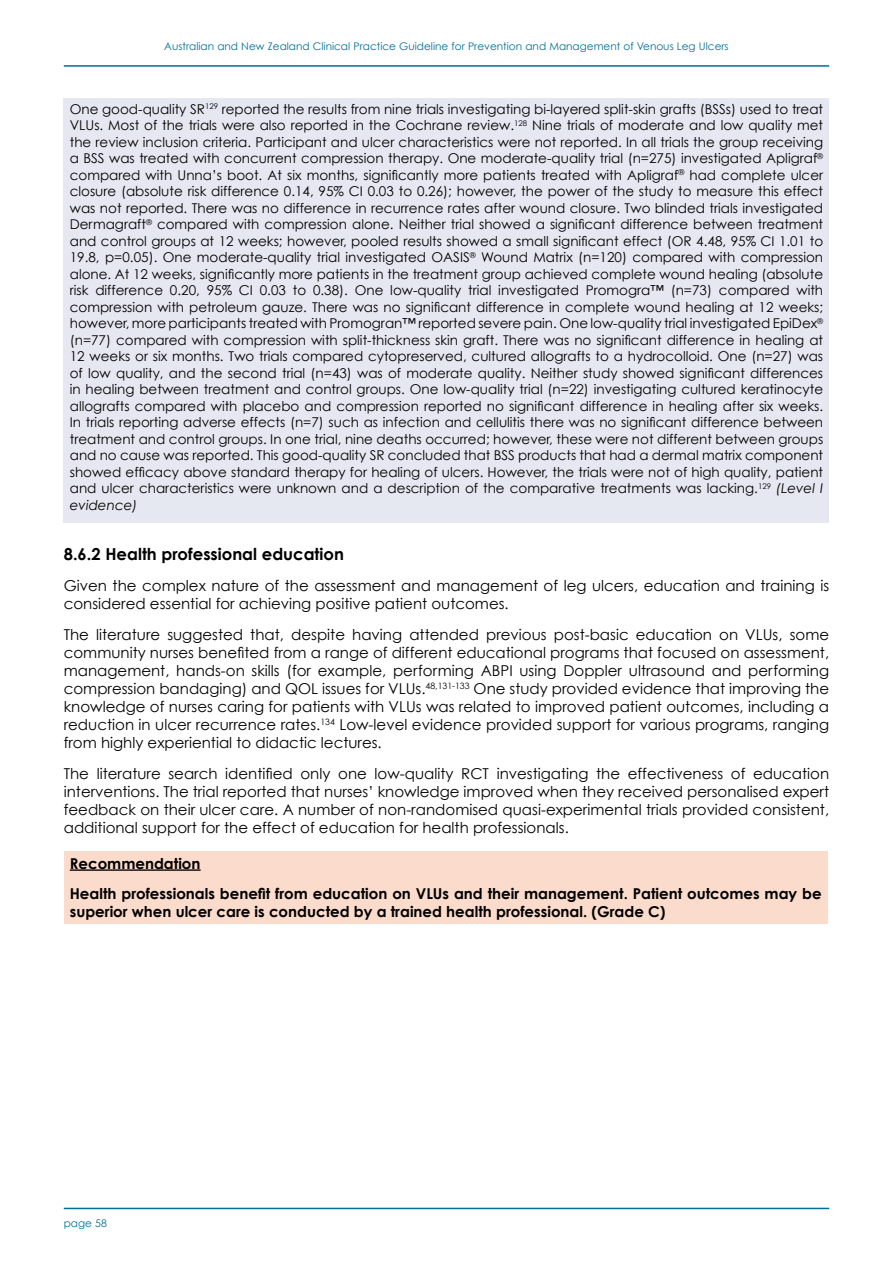
<style>
.page{position:relative;width:893px;height:1263px;background:#fff}
.page>*{position:absolute;margin:0;border:0;box-sizing:border-box;transform-origin:0 0}
.t1{font:700 16.5px "Century Gothic";color:#000}
.t2{font:15px/18px "Century Gothic";color:#000;text-align:justify}
.t3{font:700 15px/30.8px "Century Gothic";color:#000}
.t4{font:13.5px/16.5px "Century Gothic";color:#000;text-align:justify}
.t5{font:10.5px "Century Gothic";color:#006f95}
.s1{font-style:italic}
</style>
<div class="page">
<hr style="left:64px;top:65px;width:765px;height:2px;background:#006f95">
<hr style="left:64px;top:1208px;width:765px;height:1px;background:#006f95">
<div style="left:64px;top:98px;width:765px;height:425px;background:#e6e8f1"></div>
<div style="left:64px;top:851px;width:764px;height:72px;background:#fbdbcb"></div>
<hr style="left:70px;top:869px;width:131px;height:2px;background:#000">
<p class="t5" style="left:164px;top:40px;width:566px">Australian and New Zealand Clinical Practice Guideline for Prevention and Management of Venous Leg Ulcers</p>
<p class="t4" style="left:70px;top:101px;width:755px">One good-quality SR<sup>129</sup> reported the results from nine trials investigating bi-layered split-skin grafts (BSSs) used to treat VLUs. Most of the trials were also reported in the Cochrane review.<sup>128</sup> Nine trials of moderate and low quality met the review inclusion criteria. Participant and ulcer characteristics were not reported. In all trials the group receiving a BSS was treated with concurrent compression therapy. One moderate-quality trial (n=275) investigated Apligraf<sup>® </sup>compared with Unna’s boot. At six months, significantly more patients treated with Apligraf<sup>®</sup> had complete ulcer closure (absolute risk difference 0.14, 95% CI 0.03 to 0.26); however, the power of the study to measure this effect was not reported. There was no difference in recurrence rates after wound closure. Two blinded trials investigated Dermagraft<sup>®</sup> compared with compression alone. Neither trial showed a significant difference between treatment and control groups at 12 weeks; however, pooled results showed a small significant effect (OR 4.48, 95% CI 1.01 to 19.8, p=0.05). One moderate-quality trial investigated OASIS<sup>®</sup> Wound Matrix (n=120) compared with compression alone. At 12 weeks, significantly more patients in the treatment group achieved complete wound healing (absolute risk difference 0.20, 95% CI 0.03 to 0.38). One low-quality trial investigated Promogra™ (n=73) compared with compression with petroleum gauze. There was no significant difference in complete wound healing at 12 weeks; however, more participants treated with Promogran™ reported severe pain. One low-quality trial investigated EpiDex<sup>® </sup>(n=77) compared with compression with split-thickness skin graft. There was no significant difference in healing at 12 weeks or six months. Two trials compared cytopreserved, cultured allografts to a hydrocolloid. One (n=27) was of low quality, and the second trial (n=43) was of moderate quality. Neither study showed significant differences in healing between treatment and control groups. One low-quality trial (n=22) investigating cultured keratinocyte allografts compared with placebo and compression reported no significant difference in healing after six weeks.<br>In trials reporting adverse effects (n=7) such as infection and cellulitis there was no significant difference between treatment and control groups. In one trial, nine deaths occurred; however, these were not different between groups and no cause was reported. This good-quality SR concluded that BSS products that had a dermal matrix component showed efficacy above standard therapy for healing of ulcers. However, the trials were not of high quality, patient and ulcer characteristics were unknown and a description of the comparative treatments was lacking.<sup>129</sup> <span class="s1">(Level I evidence)</span></p>
<p class="t1" style="left:64px;top:544px;width:282px">8.6.2 Health professional education</p>
<p class="t2" style="left:64px;top:576px;width:767px">Given the complex nature of the assessment and management of leg ulcers, education and training is considered essential for achieving positive patient outcomes.</p>
<p class="t2" style="left:64px;top:625px;width:767px">The literature suggested that, despite having attended previous post-basic education on VLUs, some community nurses benefited from a range of different educational programs that focused on assessment, management, hands-on skills (for example, performing ABPI using Doppler ultrasound and performing compression bandaging) and QOL issues for VLUs.<sup>48,131-133</sup> One study provided evidence that improving the knowledge of nurses caring for patients with VLUs was related to improved patient outcomes, including a reduction in ulcer recurrence rates.<sup>134</sup> Low-level evidence provided support for various programs, ranging from highly experiential to didactic lectures.</p>
<p class="t2" style="left:64px;top:764px;width:767px">The literature search identified only one low-quality RCT investigating the effectiveness of education interventions. The trial reported that nurses’ knowledge improved when they received personalised expert feedback on their ulcer care. A number of non-randomised quasi-experimental trials provided consistent, additional support for the effect of education for health professionals.</p>
<p class="t3" style="left:70px;top:847px;width:753px">Recommendation<br>Health professionals benefit from education on VLUs and their management. Patient outcomes may be</p>
<p class="t3" style="left:70px;top:896px;width:597px">superior when ulcer care is conducted by a trained health professional. (Grade C)</p>
<p class="t5" style="left:64px;top:1217px;width:45px">page 58</p>
</div>
